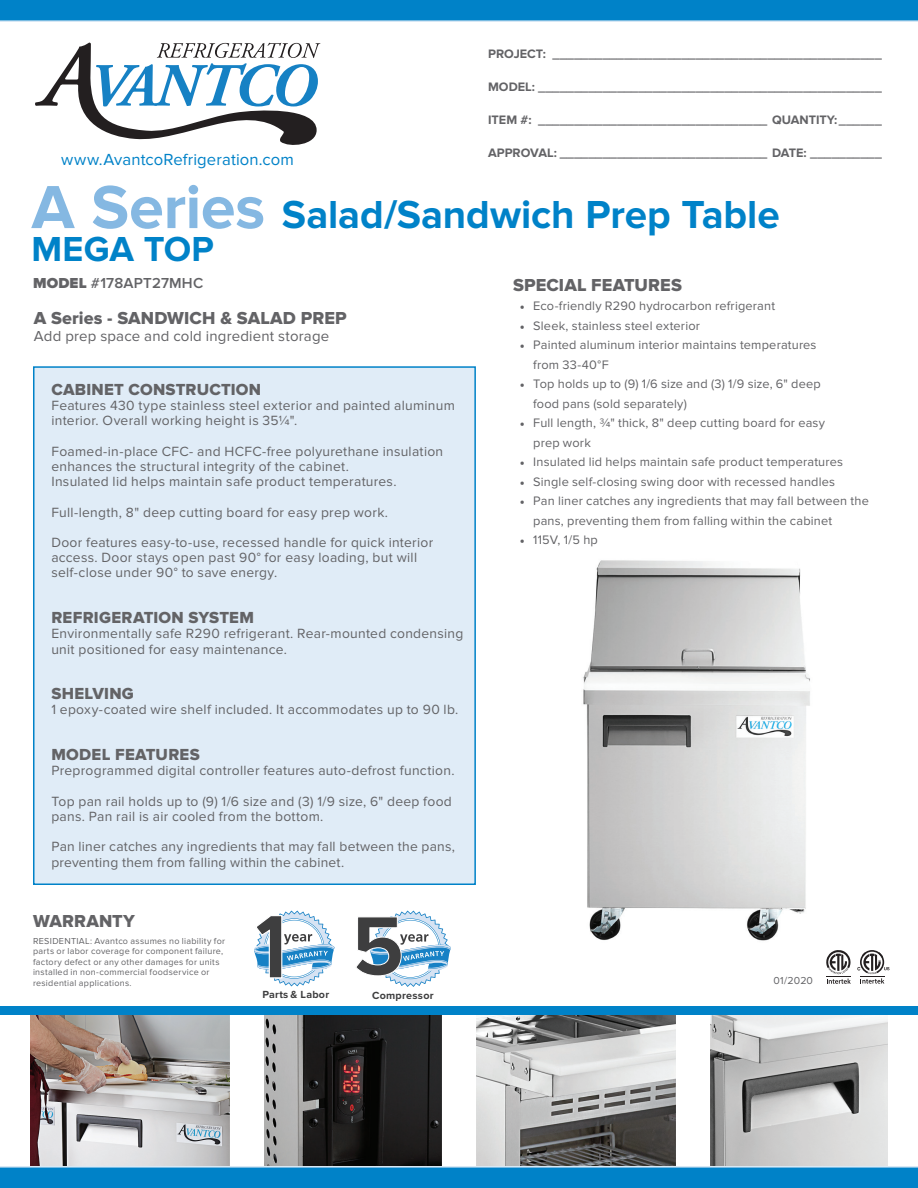
<style>
.page{position:relative;width:918px;height:1188px;background:#fff}
.page>*{position:absolute;margin:0;border:0;box-sizing:border-box;transform-origin:0 0}
.t1{font:700 40.5px "Proxima Nova";letter-spacing:-.005em;color:#0082c8}
.t2{font:700 36px "Proxima Nova";letter-spacing:.005em;color:#0082c8}
.t3{font:18px "Proxima Nova Extrabld";letter-spacing:.005em;color:#636366}
.t4{font:16.65px "Proxima Nova Extrabld";letter-spacing:.015em;color:#636366}
.t5{font:16.65px "Proxima Nova";letter-spacing:.01em;color:#0082c8}
.t6{font:15px "Proxima Nova";letter-spacing:.01em;color:#636366}
.t7{font:600 15px "Proxima Nova";letter-spacing:.015em;color:#636366}
.t8{font:13.8px/15.1px "Proxima Nova";letter-spacing:.02em;color:#636366}
.t9{font:12.75px/19.5px "Proxima Nova";letter-spacing:.015em;color:#636366}
.t10{font:700 12.75px "Proxima Nova";color:#636366}
.t11{font:700 10.8px "Proxima Nova";letter-spacing:.025em;color:#3e3e3f}
.t12{font:700 10.65px "Proxima Nova";letter-spacing:.025em;color:#3e3e3f}
.t13{font:10.5px "Proxima Nova";color:#636366}
.t14{font:9px/10.5px "Proxima Nova";letter-spacing:.03em;color:#636366}
.s1{font-size:63px;color:#85b8e2}
.s2{font-weight:900}
.s3{font-family:"Minion Pro"}
</style>
<div class="page">
<svg style="left:35px;top:43px;width:285px;height:102px"></svg>
<div style="left:33px;top:366px;width:443px;height:519px;background:#e0ecf7;border:2px solid #0082c8"></div>
<svg style="left:0;top:0;width:918px;height:22px;background:#0f89cb"></svg>
<svg style="left:0;top:1015px;width:918px;height:173px"></svg>
<div style="left:0;top:1007px;width:918px;height:8px;background:#0082c8"></div>
<svg style="left:857px;top:950px;width:32px;height:34px"></svg>
<svg style="left:826px;top:950px;width:25px;height:34px"></svg>
<svg style="left:254px;top:911px;width:81px;height:75px"></svg>
<svg style="left:356px;top:911px;width:95px;height:76px"></svg>
<img style="left:583px;top:560px;width:227px;height:381px">
<p class="t5" style="left:61px;top:150px;width:234px">www.AvantcoRefrigeration.com</p>
<p class="t10" style="left:488px;top:46px;width:395px">PROJECT: ______________________________________________</p>
<p class="t10" style="left:488px;top:79px;width:395px">MODEL: ________________________________________________</p>
<p class="t10" style="left:488px;top:112px;width:395px">ITEM #: ________________________________ QUANTITY:______</p>
<p class="t10" style="left:488px;top:145px;width:395px">APPROVAL: _____________________________ DATE: __________</p>
<h1 class="t1" style="left:32px;top:191px;width:750px"><span class="s1">A Series</span> Salad/Sandwich Prep Table</h1>
<h2 class="t2" style="left:32px;top:229px;width:184px">MEGA TOP</h2>
<p class="t7" style="left:33px;top:275px;width:172px"><span class="s2">MODEL</span> #178APT27MHC</p>
<h3 class="t3" style="left:513px;top:274px;width:171px">SPECIAL FEATURES</h3>
<p class="t9" style="left:520px;top:296px;width:257px"><span class="s3">•</span> Eco-friendly R290 hydrocarbon refrigerant</p>
<p class="t9" style="left:520px;top:316px;width:182px"><span class="s3">•</span> Sleek, stainless steel exterior</p>
<p class="t9" style="left:533px;top:335px;width:285px;text-indent:-14px"><span class="s3">•</span> Painted aluminum interior maintains temperatures from 33-40°F</p>
<p class="t9" style="left:533px;top:374px;width:289px;text-indent:-14px"><span class="s3">•</span> Top holds up to (9) 1/6 size and (3) 1/9 size, 6" deep food pans (sold separately)</p>
<p class="t9" style="left:533px;top:413px;width:293px;text-indent:-14px"><span class="s3">•</span> Full length, ¾" thick, 8" deep cutting board for easy prep work</p>
<p class="t9" style="left:520px;top:452px;width:325px"><span class="s3">•</span> Insulated lid helps maintain safe product temperatures</p>
<p class="t9" style="left:520px;top:472px;width:317px"><span class="s3">•</span> Single self-closing swing door with recessed handles</p>
<p class="t9" style="left:533px;top:491px;width:337px;text-indent:-14px"><span class="s3">•</span> Pan liner catches any ingredients that may fall between the pans, preventing them from falling within the cabinet</p>
<p class="t9" style="left:520px;top:530px;width:80px"><span class="s3">•</span> 115V, 1/5 hp</p>
<h3 class="t3" style="left:34px;top:308px;width:315px">A Series - SANDWICH &amp; SALAD PREP</h3>
<p class="t6" style="left:34px;top:327px;width:297px">Add prep space and cold ingredient storage</p>
<p class="t4" style="left:51px;top:380px;width:211px">CABINET CONSTRUCTION</p>
<p class="t8" style="left:51px;top:398px;width:405px">Features 430 type stainless steel exterior and painted aluminum interior. Overall working height is 351/4".</p>
<p class="t8" style="left:51px;top:444px;width:393px">Foamed-in-place CFC- and HCFC-free polyurethane insulation enhances the structural integrity of the cabinet.<br>Insulated lid helps maintain safe product temperatures.</p>
<p class="t8" style="left:51px;top:505px;width:338px">Full-length, 8" deep cutting board for easy prep work.</p>
<p class="t8" style="left:51px;top:535px;width:383px">Door features easy-to-use, recessed handle for quick interior access. Door stays open past 90° for easy loading, but will self-close under 90° to save energy.</p>
<p class="t4" style="left:51px;top:608px;width:204px">REFRIGERATION SYSTEM</p>
<p class="t8" style="left:51px;top:626px;width:414px">Environmentally safe R290 refrigerant. Rear-mounted condensing unit positioned for easy maintenance.</p>
<p class="t4" style="left:51px;top:684px;width:84px">SHELVING</p>
<p class="t8" style="left:51px;top:702px;width:408px">1 epoxy-coated wire shelf included. It accommodates up to 90 lb.</p>
<p class="t4" style="left:51px;top:745px;width:150px">MODEL FEATURES</p>
<p class="t8" style="left:51px;top:763px;width:405px">Preprogrammed digital controller features auto-defrost function.</p>
<p class="t8" style="left:51px;top:794px;width:402px">Top pan rail holds up to (9) 1/6 size and (3) 1/9 size, 6" deep food pans. Pan rail is air cooled from the bottom.</p>
<p class="t8" style="left:51px;top:839px;width:405px">Pan liner catches any ingredients that may fall between the pans, preventing them from falling within the cabinet.</p>
<h3 class="t3" style="left:33px;top:910px;width:104px">WARRANTY</h3>
<p class="t14" style="left:33px;top:936px;width:194px">RESIDENTIAL: Avantco assumes no liability for parts or labor coverage for component failure, factory defect or any other damages for units installed in non-commercial foodservice or residential applications.</p>
<p class="t12" style="left:263px;top:986px;width:68px">Parts &amp; Labor</p>
<p class="t11" style="left:372px;top:987px;width:63px">Compressor</p>
<p class="t13" style="left:774px;top:975px;width:41px">01/2020</p>
</div>
